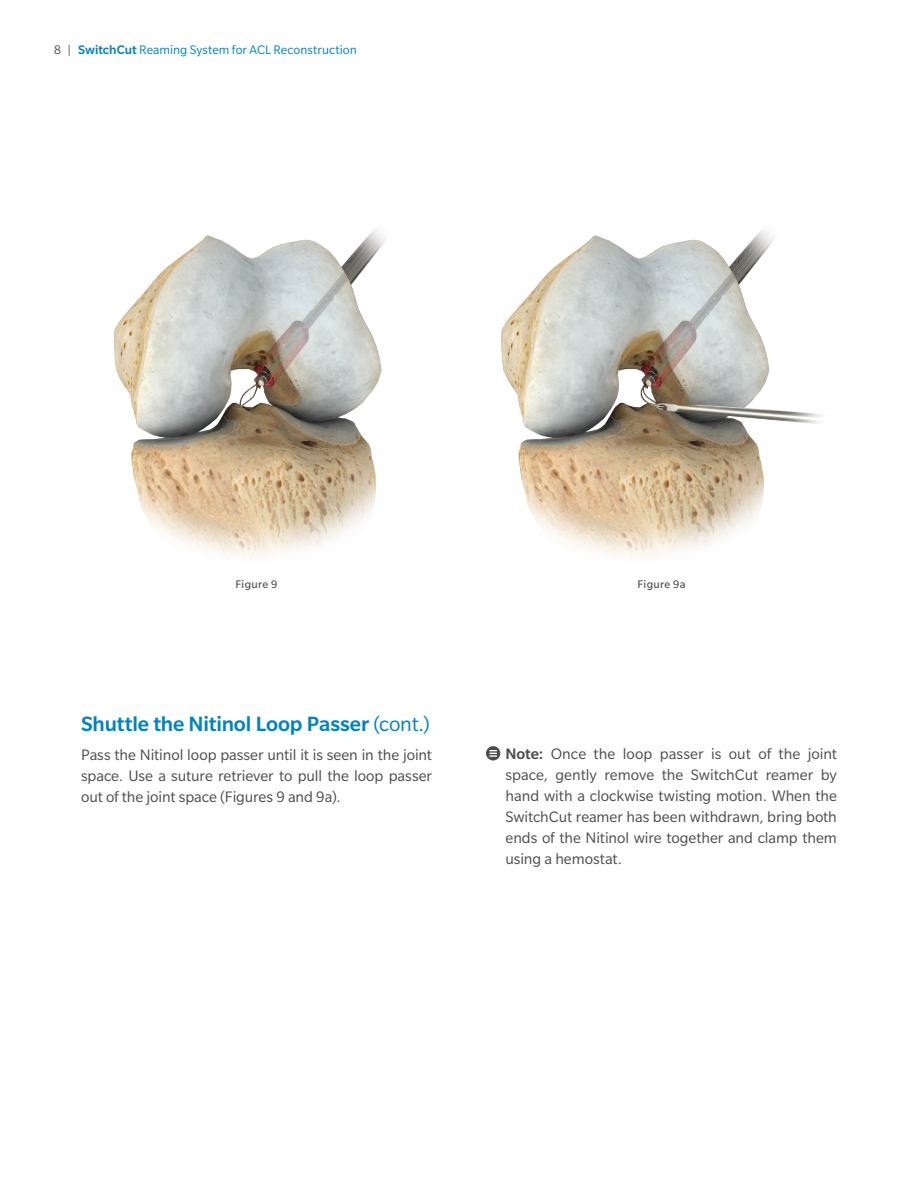
<style>
.page{position:relative;width:918px;height:1188px;background:#fff}
.page>*{position:absolute;margin:0;border:0;box-sizing:border-box;transform-origin:0 0}
.t1{font:500 22.5px "Slate Pro";letter-spacing:-.005em;color:#0083bf}
.t2{font:16.5px/21px "Slate Pro";letter-spacing:-.005em;color:#4b4c4d;text-align:justify}
.t3{font:13.5px "Slate Pro";letter-spacing:.005em;color:#0083bf}
.t4{font:12px "Slate Pro";letter-spacing:.025em;color:#4b4c4d}
.s1{color:#4b4c4d}
.s2{font-weight:500}
.s3{font-weight:400}
</style>
<div class="page">
<svg style="left:486px;top:746px;width:14px;height:14px"></svg>
<svg style="left:490px;top:750px;width:6px;height:7px"></svg>
<img style="left:113px;top:229px;width:709px;height:328px">
<p class="t3" style="left:54px;top:43px;width:304px"><span class="s1">8 |</span> <span class="s2">SwitchCut</span> Reaming System for ACL Reconstruction</p>
<p class="t4" style="left:236px;top:578px;width:43px">Figure 9</p>
<p class="t4" style="left:638px;top:578px;width:49px">Figure 9a</p>
<p class="t1" style="left:81px;top:712px;width:350px">Shuttle the Nitinol Loop Passer <span class="s3">(cont.)</span></p>
<p class="t2" style="left:81px;top:744px;width:353px">Pass the Nitinol loop passer until it is seen in the joint space. Use a suture retriever to pull the loop passer out of the joint space (Figures 9 and 9a).</p>
<p class="t2" style="left:506px;top:743px;width:333px"><span class="s2">Note:</span> Once the loop passer is out of the joint space, gently remove the SwitchCut reamer by hand with a clockwise twisting motion. When the SwitchCut reamer has been withdrawn, bring both ends of the Nitinol wire together and clamp them using a hemostat.</p>
</div>
